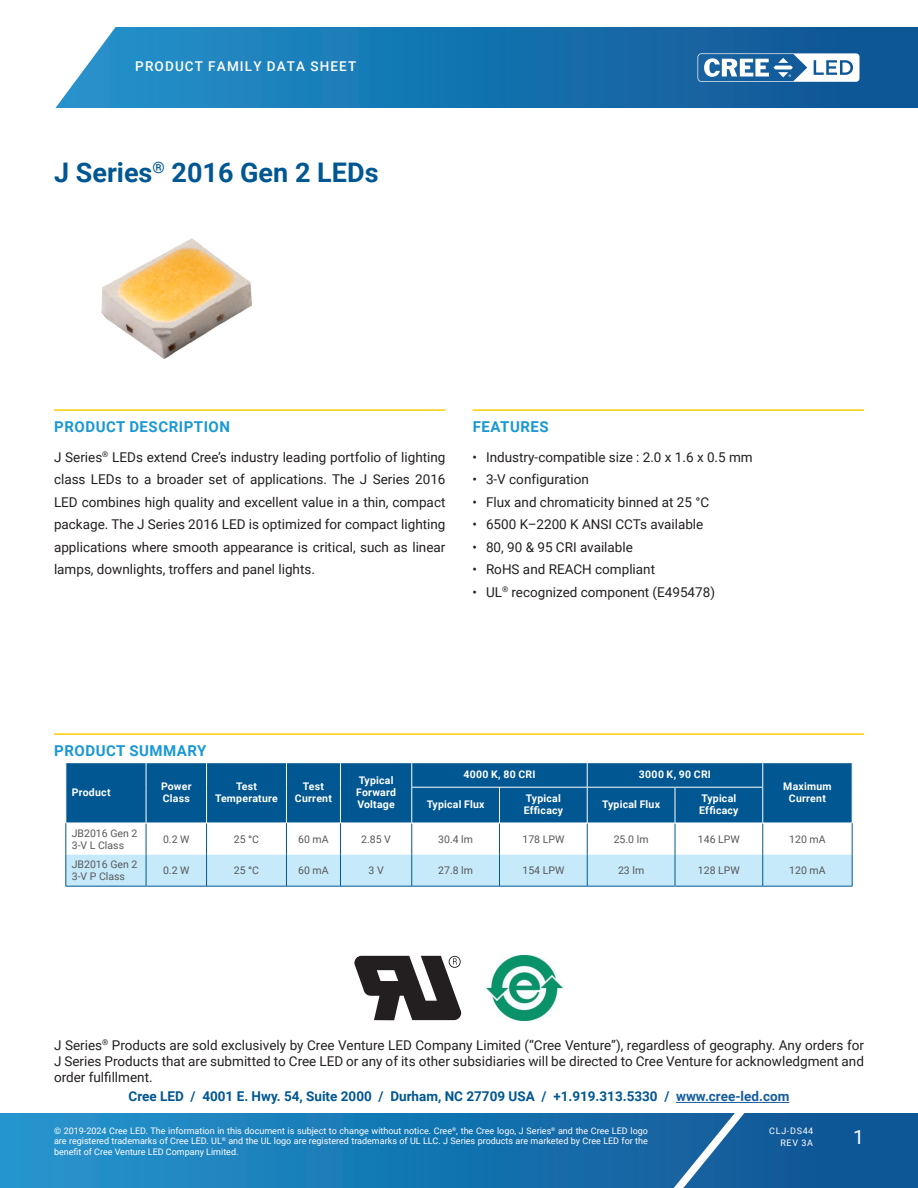
<style>
.page{position:relative;width:918px;height:1188px;background:#fff}
.page>*{position:absolute;margin:0;border:0;box-sizing:border-box;transform-origin:0 0}
.doc_title{font:700 27px "Roboto";color:#015792}
.t1{font:19.5px "Roboto";color:#fff}
.Section_heading_top_rule{font:700 15px "Roboto";letter-spacing:.035em;color:#1a98d6}
.Text_justify{font:13.5px/22.5px "Roboto";color:#231f20;text-align:justify}
.t2{font:700 13.5px "Roboto";color:#015792}
.t3{font:500 13.5px "Roboto";letter-spacing:.085em;color:#fff}
.table_heading_center{font:700 10.5px/12px "Roboto";letter-spacing:.02em;color:#fff}
.table_text_center_regular{font:10.5px "Roboto";color:#57585a}
.table_text_left_regular{font:10.5px/12px "Roboto";color:#57585a}
.table_heading_left{font:700 10.5px "Roboto";letter-spacing:.025em;color:#fff}
.t4{font:9px/10.8px "Roboto";color:#fff;text-align:justify}
.t5{font:9px/12px "Roboto";letter-spacing:.085em;color:#fff;text-align:right}
.s1{font-weight:700}
.s2{color:#175d9e}
</style>
<div class="page">
<svg style="left:0;top:1113px;width:918px;height:75px;background:#1876b2"></svg>
<svg style="left:644px;top:1113px;width:117px;height:75px;background:#296da6"></svg>
<svg style="left:55px;top:27px;width:863px;height:81px;background:#2078b2"></svg>
<svg style="left:697px;top:53px;width:162px;height:29px"></svg>
<hr style="left:676px;top:1102px;width:113px;height:1px;background:#175d9e">
<hr style="left:54px;top:409px;width:392px;height:2px;background:#fece08">
<hr style="left:472px;top:409px;width:392px;height:2px;background:#fece08">
<hr style="left:54px;top:733px;width:810px;height:2px;background:#fece08">
<div style="left:66px;top:763px;width:786px;height:59px;background:#015792"></div>
<svg style="left:66px;top:824px;width:786px;height:62px"></svg>
<hr style="left:146px;top:823px;width:1px;height:32px;background:#015792">
<hr style="left:206px;top:823px;width:1px;height:32px;background:#015792">
<hr style="left:411px;top:823px;width:1px;height:32px;background:#015792">
<hr style="left:499px;top:823px;width:1px;height:32px;background:#015792">
<hr style="left:587px;top:823px;width:1px;height:32px;background:#015792">
<hr style="left:675px;top:823px;width:1px;height:32px;background:#015792">
<hr style="left:762px;top:823px;width:1px;height:32px;background:#015792">
<hr style="left:146px;top:855px;width:1px;height:32px;background:#015792">
<hr style="left:206px;top:855px;width:1px;height:32px;background:#015792">
<hr style="left:411px;top:855px;width:1px;height:32px;background:#015792">
<hr style="left:499px;top:855px;width:1px;height:32px;background:#015792">
<hr style="left:587px;top:855px;width:1px;height:32px;background:#015792">
<hr style="left:675px;top:855px;width:1px;height:32px;background:#015792">
<hr style="left:762px;top:855px;width:1px;height:32px;background:#015792">
<hr style="left:66px;top:886px;width:80px;height:1px;background:#015792">
<hr style="left:146px;top:886px;width:60px;height:1px;background:#015792">
<svg style="left:65px;top:763px;width:1px;height:24px"></svg>
<svg style="left:146px;top:763px;width:1px;height:24px"></svg>
<svg style="left:206px;top:763px;width:1px;height:24px"></svg>
<svg style="left:286px;top:763px;width:1px;height:24px"></svg>
<svg style="left:340px;top:763px;width:1px;height:24px"></svg>
<svg style="left:411px;top:763px;width:1px;height:24px"></svg>
<svg style="left:587px;top:763px;width:1px;height:24px"></svg>
<svg style="left:762px;top:763px;width:1px;height:24px"></svg>
<svg style="left:852px;top:763px;width:1px;height:24px"></svg>
<hr style="left:146px;top:787px;width:1px;height:36px;background:#fff">
<hr style="left:206px;top:787px;width:1px;height:36px;background:#fff">
<hr style="left:286px;top:787px;width:1px;height:36px;background:#fff">
<hr style="left:340px;top:787px;width:1px;height:36px;background:#fff">
<hr style="left:411px;top:787px;width:1px;height:36px;background:#fff">
<hr style="left:499px;top:787px;width:1px;height:36px;background:#fff">
<hr style="left:587px;top:787px;width:1px;height:36px;background:#fff">
<hr style="left:675px;top:787px;width:1px;height:36px;background:#fff">
<hr style="left:762px;top:787px;width:1px;height:36px;background:#fff">
<hr style="left:412px;top:787px;width:87px;height:1px;background:#fff">
<hr style="left:500px;top:787px;width:87px;height:1px;background:#fff">
<hr style="left:588px;top:787px;width:87px;height:1px;background:#fff">
<hr style="left:675px;top:787px;width:87px;height:1px;background:#fff">
<hr style="left:146px;top:822px;width:60px;height:2px;background:#fff">
<hr style="left:675px;top:822px;width:87px;height:2px;background:#fff">
<hr style="left:286px;top:823px;width:1px;height:32px;background:#015792">
<hr style="left:340px;top:823px;width:1px;height:32px;background:#015792">
<hr style="left:286px;top:855px;width:1px;height:32px;background:#015792">
<hr style="left:340px;top:855px;width:1px;height:32px;background:#015792">
<hr style="left:287px;top:886px;width:53px;height:1px;background:#015792">
<hr style="left:65px;top:823px;width:1px;height:32px;background:#015792">
<hr style="left:65px;top:855px;width:1px;height:32px;background:#015792">
<hr style="left:207px;top:886px;width:79px;height:1px;background:#015792">
<hr style="left:341px;top:886px;width:70px;height:1px;background:#015792">
<hr style="left:412px;top:886px;width:87px;height:1px;background:#015792">
<hr style="left:500px;top:886px;width:87px;height:1px;background:#015792">
<hr style="left:588px;top:886px;width:87px;height:1px;background:#015792">
<hr style="left:675px;top:886px;width:87px;height:1px;background:#015792">
<hr style="left:852px;top:823px;width:1px;height:32px;background:#015792">
<hr style="left:852px;top:855px;width:1px;height:32px;background:#015792">
<hr style="left:763px;top:886px;width:89px;height:1px;background:#015792">
<img style="left:102px;top:239px;width:150px;height:119px">
<svg style="left:354px;top:956px;width:107px;height:64px"></svg>
<img style="left:484px;top:956px;width:80px;height:65px">
<p class="t3" style="left:135px;top:57px;width:222px">PRODUCT FAMILY DATA SHEET</p>
<p class="doc_title" style="left:54px;top:154px;width:326px">J Series<sup>®</sup> 2016 Gen 2 LEDs</p>
<p class="Section_heading_top_rule" style="left:54px;top:417px;width:177px">PRODUCT DESCRIPTION</p>
<p class="Text_justify" style="left:54px;top:445px;width:393px">J Series<sup>®</sup> LEDs extend Cree’s industry leading portfolio of lighting class LEDs to a broader set of applications. The J Series 2016<br>LED combines high quality and excellent value in a thin, compact package. The J Series 2016 LED is optimized for compact lighting applications where smooth appearance is critical, such as linear lamps, downlights, troffers and panel lights.</p>
<p class="Section_heading_top_rule" style="left:473px;top:417px;width:77px">FEATURES</p>
<p class="Text_justify" style="left:472px;top:445px;width:282px">• Industry‑compatible size : 2.0 x 1.6 x 0.5 mm</p>
<p class="Text_justify" style="left:472px;top:468px;width:118px">• 3‑V configuration</p>
<p class="Text_justify" style="left:472px;top:490px;width:238px">• Flux and chromaticity binned at 25 °C</p>
<p class="Text_justify" style="left:472px;top:513px;width:232px">• 6500 K–2200 K ANSI CCTs available</p>
<p class="Text_justify" style="left:472px;top:535px;width:162px">• 80, 90 &amp; 95 CRI available</p>
<p class="Text_justify" style="left:472px;top:558px;width:184px">• RoHS and REACH compliant</p>
<p class="Text_justify" style="left:472px;top:580px;width:244px">• UL<sup>®</sup> recognized component (E495478)</p>
<p class="Section_heading_top_rule" style="left:54px;top:741px;width:154px">PRODUCT SUMMARY</p>
<p class="table_heading_left" style="left:72px;top:785px;width:40px">Product</p>
<p class="table_heading_center" style="left:161px;top:780px;width:32px">Power<br>Class</p>
<p class="table_heading_center" style="left:215px;top:780px;width:64px;text-align:center">Test<br>Temperature</p>
<p class="table_heading_center" style="left:295px;top:780px;width:38px;text-align:center">Test<br>Current</p>
<p class="table_heading_center" style="left:356px;top:774px;width:41px">Typical<br>Forward<br>Voltage</p>
<p class="table_heading_center" style="left:463px;top:768px;width:74px">4000 K, 80 CRI</p>
<p class="table_heading_center" style="left:639px;top:768px;width:74px">3000 K, 90 CRI</p>
<p class="table_heading_center" style="left:427px;top:798px;width:59px">Typical Flux</p>
<p class="table_heading_center" style="left:524px;top:792px;width:41px">Typical<br>Efficacy</p>
<p class="table_heading_center" style="left:602px;top:798px;width:59px">Typical Flux</p>
<p class="table_heading_center" style="left:699px;top:792px;width:41px">Typical<br>Efficacy</p>
<p class="table_heading_center" style="left:783px;top:780px;width:50px;text-align:center">Maximum<br>Current</p>
<p class="table_text_left_regular" style="left:72px;top:827px;width:67px">JB2016 Gen 2<br>3-V L Class</p>
<p class="table_text_center_regular" style="left:163px;top:832px;width:28px">0.2 W</p>
<p class="table_text_center_regular" style="left:234px;top:832px;width:27px">25 <span class="s1">°</span>C</p>
<p class="table_text_center_regular" style="left:298px;top:832px;width:32px">60 mA</p>
<p class="table_text_center_regular" style="left:361px;top:832px;width:31px">2.85 V</p>
<p class="table_text_center_regular" style="left:438px;top:832px;width:36px">30.4 lm</p>
<p class="table_text_center_regular" style="left:522px;top:832px;width:43px">178 LPW</p>
<p class="table_text_center_regular" style="left:614px;top:832px;width:36px">25.0 lm</p>
<p class="table_text_center_regular" style="left:698px;top:832px;width:43px">146 LPW</p>
<p class="table_text_center_regular" style="left:789px;top:832px;width:38px">120 mA</p>
<p class="table_text_left_regular" style="left:72px;top:858px;width:67px">JB2016 Gen 2<br>3‑V P Class</p>
<p class="table_text_center_regular" style="left:163px;top:863px;width:28px">0.2 W</p>
<p class="table_text_center_regular" style="left:234px;top:863px;width:27px">25 <span class="s1">°</span>C</p>
<p class="table_text_center_regular" style="left:298px;top:863px;width:32px">60 mA</p>
<p class="table_text_center_regular" style="left:369px;top:863px;width:17px">3 V</p>
<p class="table_text_center_regular" style="left:438px;top:863px;width:36px">27.8 lm</p>
<p class="table_text_center_regular" style="left:522px;top:863px;width:43px">154 LPW</p>
<p class="table_text_center_regular" style="left:618px;top:863px;width:28px">23 lm</p>
<p class="table_text_center_regular" style="left:698px;top:863px;width:43px">128 LPW</p>
<p class="table_text_center_regular" style="left:789px;top:863px;width:38px">120 mA</p>
<p class="Text_justify" style="left:54px;top:1036px;width:812px;line-height:16.2px">J Series<sup>®</sup> Products are sold exclusively by Cree Venture LED Company Limited (“Cree Venture”), regardless of geography. Any orders for J Series Products that are submitted to Cree LED or any of its other subsidiaries will be directed to Cree Venture for acknowledgment and order fulfillment.</p>
<p class="t2" style="left:129px;top:1087px;width:662px">Cree LED / 4001 E. Hwy. 54, Suite 2000 / Durham, NC 27709 USA / +1.919.313.5330 / <span class="s2">www.cree-led.com</span></p>
<p class="t4" style="left:54px;top:1125px;width:595px">© 2019-2024 Cree LED. The information in this document is subject to change without notice. Cree<sup>®</sup>, the Cree logo, J Series<sup>®</sup> and the Cree LED logo are registered trademarks of Cree LED. UL<sup>®</sup> and the UL logo are registered trademarks of UL LLC. J Series products are marketed by Cree LED for the benefit of Cree Venture LED Company Limited.</p>
<p class="t5" style="left:769px;top:1124px;width:46px">CLJ-DS44<br>REV 3A</p>
<h2 class="t1" style="left:853px;top:1123px;width:12px">1</h2>
</div>
